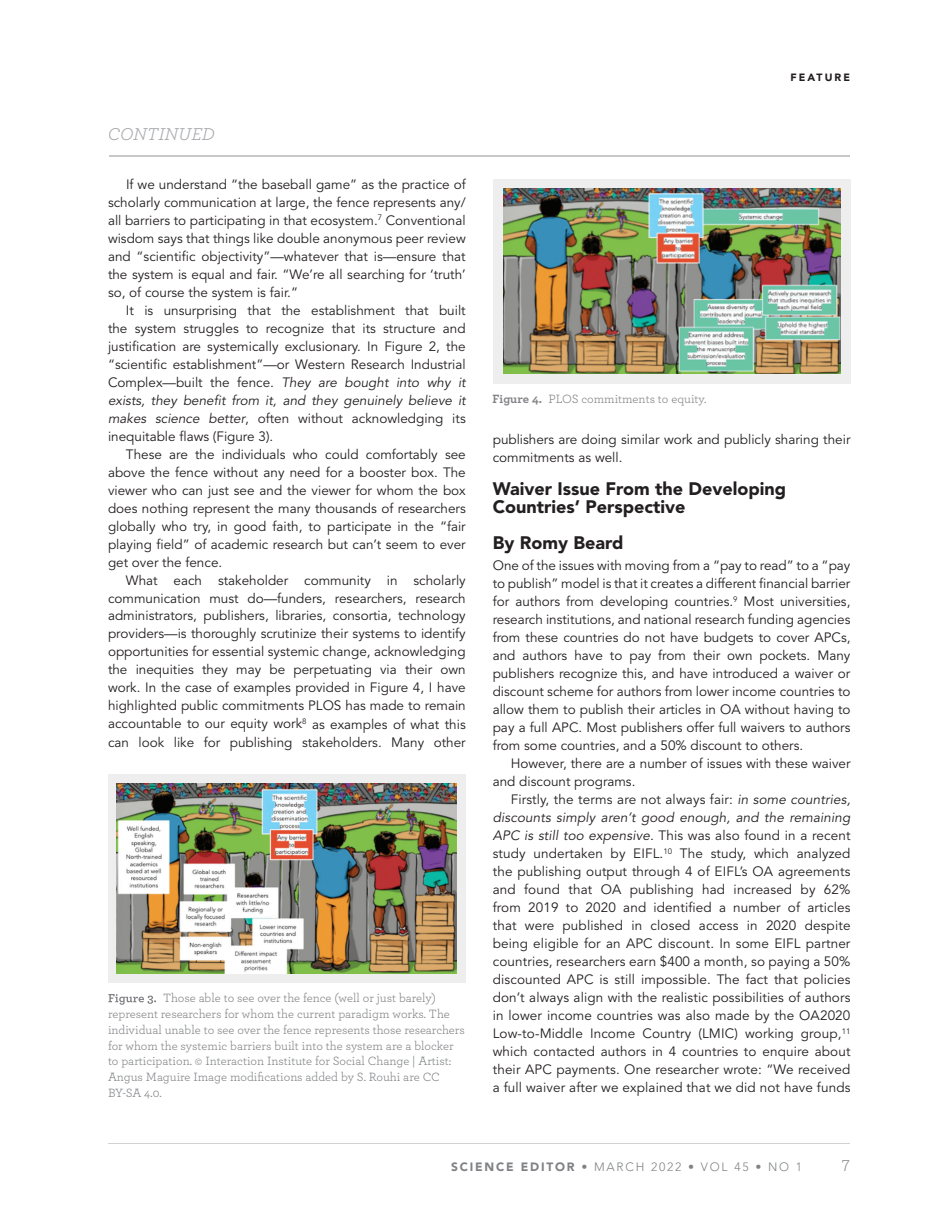
<style>
.page{position:relative;width:945px;height:1215px;background:#fff}
.page>*{position:absolute;margin:0;border:0;box-sizing:border-box;transform-origin:0 0}
.t1{font:900 18px/18px "Avenir LT Std";color:#231f20}
.t2{font:italic 18px "Archer";color:#a8a9ad}
.t3{font:300 15px "Roboto Slab";color:#808285}
.t4{font:13.5px/18px "Avenir LT Std";color:#231f20;text-align:justify}
.t5{font:12.6px/15.8px "Archer";color:#808285}
.t6{font:300 12px "Avenir LT Std";letter-spacing:.15em;color:#808285}
.t7{font:900 10.5px "Avenir LT Std";letter-spacing:.2em;color:#231f20}
.s1{font-style:italic}
.s2{font-weight:700}
.s3{font-weight:900}
</style>
<div class="page">
<hr style="left:108px;top:1143px;width:742px;height:1px;background:#d1d2d4">
<hr style="left:109px;top:155px;width:740px;height:2px;background:#c7c8ca">
<svg style="left:108px;top:994px;width:48px;height:11px"></svg>
<div style="left:108px;top:774px;width:358px;height:208px;background:#eeeeef"></div>
<img style="left:117px;top:783px;width:339px;height:190px">
<div style="left:493px;top:179px;width:358px;height:204px;background:#eeeeef"></div>
<img style="left:503px;top:188px;width:337px;height:186px">
<h1 class="t2" style="left:108px;top:121px;width:108px">CONTINUED</h1>
<p class="t4" style="left:108px;top:175px;width:359px;text-indent:18px">If we understand “the baseball game” as the practice of scholarly communication at large, the fence represents any/ all barriers to participating in that ecosystem.<sup>7</sup> Conventional wisdom says that things like double anonymous peer review and “scientific objectivity”—whatever that is—ensure that the system is equal and fair. “We’re all searching for ‘truth’ so, of course the system is fair.”</p>
<p class="t4" style="left:108px;top:301px;width:359px;text-indent:18px">It is unsurprising that the establishment that built the system struggles to recognize that its structure and justification are systemically exclusionary. In Figure 2, the “scientific establishment”—or Western Research Industrial Complex—built the fence<span class="s1">. They are bought into why it exists, they benefit from it, and they genuinely believe it makes science better</span>, often without acknowledging its inequitable flaws (Figure 3).</p>
<p class="t4" style="left:108px;top:445px;width:359px;text-indent:18px">These are the individuals who could comfortably see above the fence without any need for a booster box. The viewer who can just see and the viewer for whom the box does nothing represent the many thousands of researchers globally who try, in good faith, to participate in the “fair playing field” of academic research but can’t seem to ever get over the fence.</p>
<p class="t4" style="left:108px;top:571px;width:359px;text-indent:18px">What each stakeholder community in scholarly communication must do—funders, researchers, research administrators, publishers, libraries, consortia, technology providers—is thoroughly scrutinize their systems to identify opportunities for essential systemic change, acknowledging the inequities they may be perpetuating via their own work. In the case of examples provided in Figure 4, I have highlighted public commitments PLOS has made to remain accountable to our equity work<sup>8</sup> as examples of what this can look like for publishing stakeholders. Many other</p>
<p class="t5" style="left:108px;top:990px;width:358px;text-indent:55px">Those able to see over the fence (well or just barely) represent researchers for whom the current paradigm works. The individual unable to see over the fence represents those researchers for whom the systemic barriers built into the system are a blocker to participation. © Interaction Institute for Social Change | Artist:<br>Angus Maguire Image modifications added by S. Rouhi are CC BY-SA 4.0.</p>
<p class="t7" style="left:791px;top:71px;width:61px">FEATURE</p>
<p class="t5" style="left:493px;top:391px;width:215px"><span class="s2">Figure 4.</span> PLOS commitments to equity.</p>
<p class="t4" style="left:493px;top:431px;width:359px">publishers are doing similar work and publicly sharing their commitments as well.</p>
<h1 class="t1" style="left:493px;top:480px;width:295px">Waiver Issue From the Developing<br>Countries’ Perspective</h1>
<h1 class="t1" style="left:493px;top:534px;width:132px">By Romy Beard</h1>
<p class="t4" style="left:493px;top:557px;width:359px">One of the issues with moving from a “pay to read” to a “pay to publish” model is that it creates a different financial barrier for authors from developing countries.<sup>9</sup> Most universities, research institutions, and national research funding agencies from these countries do not have budgets to cover APCs, and authors have to pay from their own pockets. Many publishers recognize this, and have introduced a waiver or discount scheme for authors from lower income countries to allow them to publish their articles in OA without having to pay a full APC. Most publishers offer full waivers to authors from some countries, and a 50% discount to others.</p>
<p class="t4" style="left:493px;top:755px;width:359px;text-indent:18px">However, there are a number of issues with these waiver and discount programs.</p>
<p class="t4" style="left:493px;top:791px;width:359px;text-indent:18px">Firstly, the terms are not always fair: <span class="s1">in some countries, discounts simply aren’t good enough, and the remaining APC is still too expensive.</span> This was also found in a recent study undertaken by EIFL.<sup>10</sup> The study, which analyzed the publishing output through 4 of EIFL’s OA agreements and found that OA publishing had increased by 62% from 2019 to 2020 and identified a number of articles that were published in closed access in 2020 despite being eligible for an APC discount. In some EIFL partner countries, researchers earn $400 a month, so paying a 50% discounted APC is still impossible. The fact that policies don’t always align with the realistic possibilities of authors in lower income countries was also made by the OA2020<br>Low-to-Middle Income Country (LMIC) working group,<sup>11 </sup>which contacted authors in 4 countries to enquire about their APC payments. One researcher wrote: “We received a full waiver after we explained that we did not have funds</p>
<p class="t6" style="left:451px;top:1160px;width:353px"><span class="s3">SCIENCE EDITOR</span> • MARCH 2022 • VOL 45 • NO 1</p>
<p class="t3" style="left:842px;top:1155px;width:10px">7</p>
</div>
